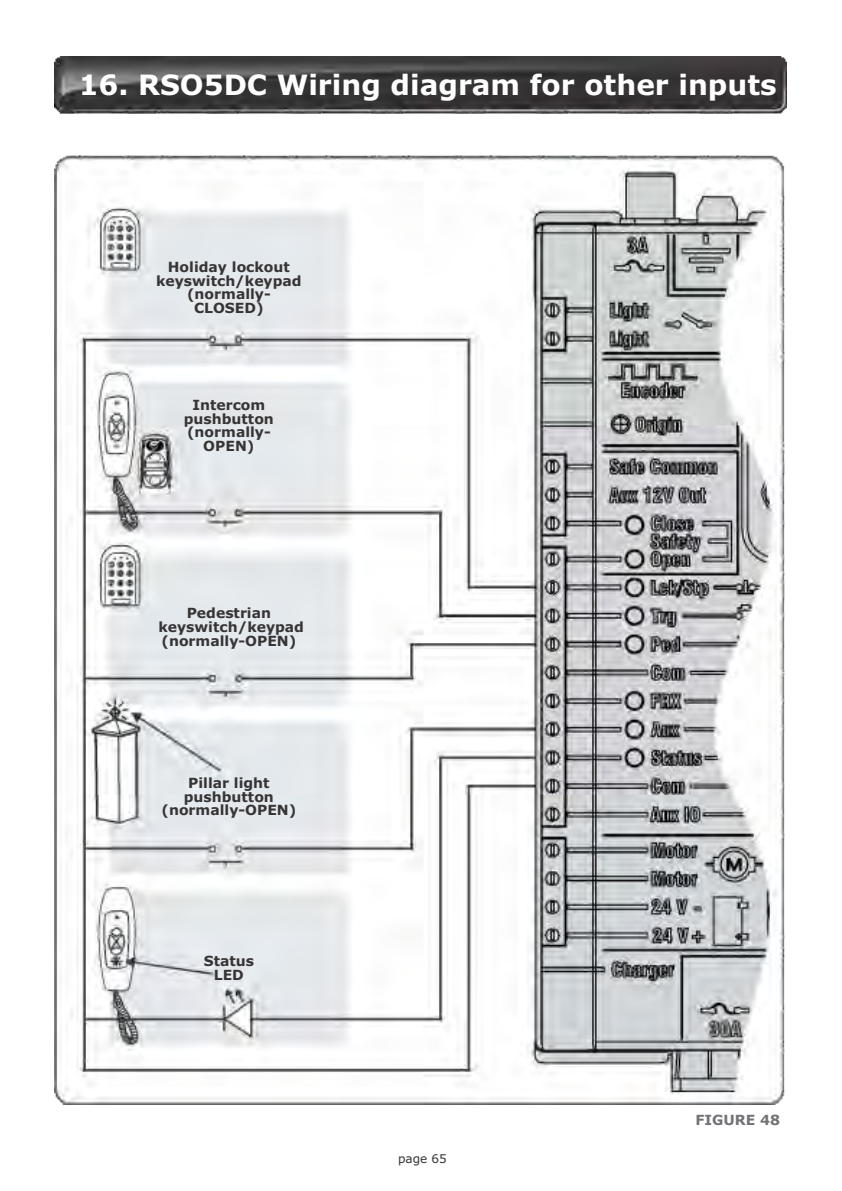
<style>
.page{position:relative;width:842px;height:1191px;background:#fff}
.page>*{position:absolute;margin:0;border:0;box-sizing:border-box;transform-origin:0 0}
.t1{font:700 28px "Verdana";color:#fefefe}
.t2{font:700 14px/13.6px "Verdana";color:#373435;text-align:center}
.t3{font:700 14px "Verdana";color:#727376}
.t4{font:12px "Verdana";color:#373435}
</style>
<div class="page">
<img style="left:55px;top:56px;width:731px;height:1048px">
<h1 class="t1" style="left:79px;top:74px;width:700px">16. RSO5DC Wiring diagram for other inputs</h1>
<p class="t2" style="left:156px;top:261px;width:147px">Holiday lockout keyswitch/keypad (normally-<br>CLOSED)</p>
<p class="t2" style="left:184px;top:399px;width:92px">Intercom pushbutton (normally-<br>OPEN)</p>
<p class="t2" style="left:158px;top:607px;width:147px">Pedestrian keyswitch/keypad (normally-OPEN)</p>
<p class="t2" style="left:161px;top:777px;width:136px">Pillar light pushbutton (normally-OPEN)</p>
<p class="t2" style="left:204px;top:955px;width:52px">Status<br>LED</p>
<p class="t4" style="left:398px;top:1154px;width:50px">page 65</p>
<p class="t3" style="left:695px;top:1114px;width:86px">FIGURE 48</p>
</div>
